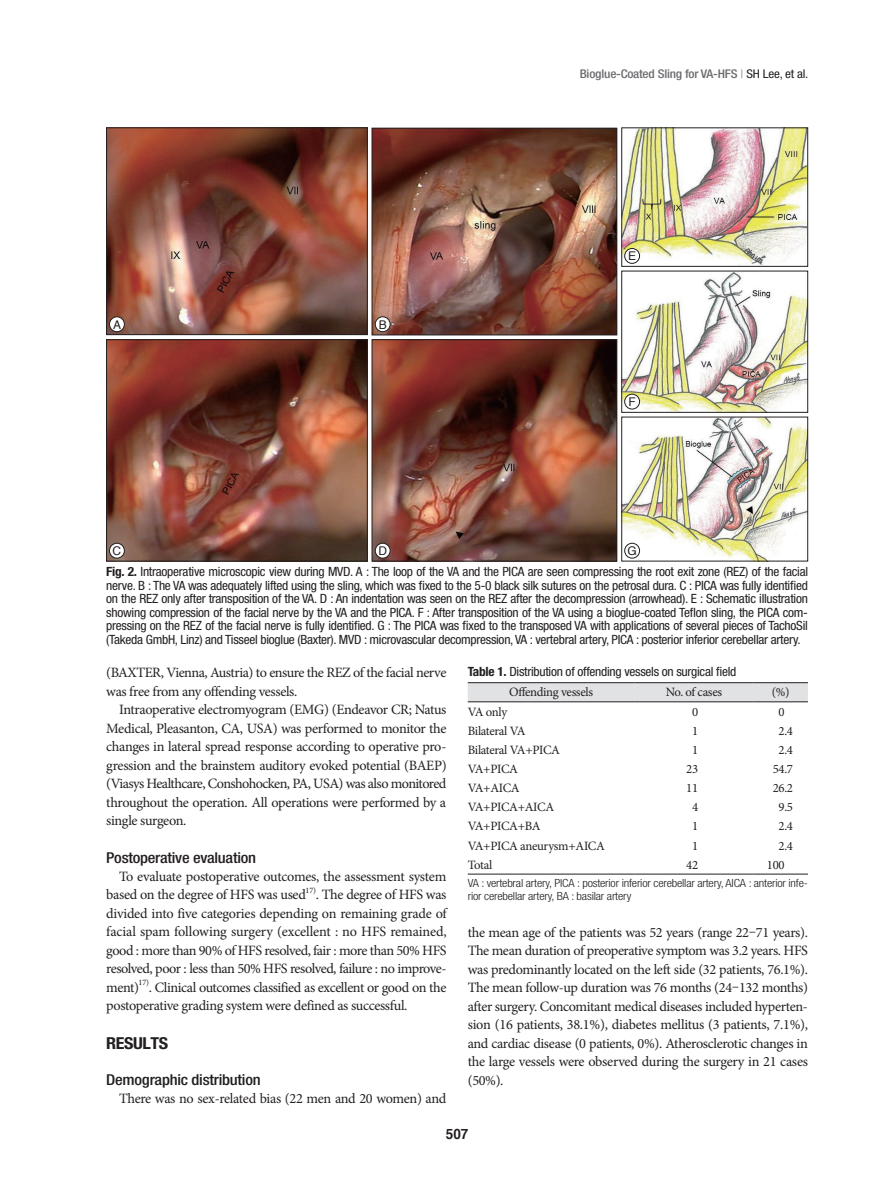
<style>
.page{position:relative;width:893px;height:1191px;background:#fff}
.page>*{position:absolute;margin:0;border:0;box-sizing:border-box;transform-origin:0 0}
.큰제목{font:700 condensed 16.5px "Helvetica Neue LT Std";letter-spacing:-.025em;color:#231f20;scale:1.1 1}
._1_꼴{font:500 condensed 15px "Helvetica Neue LT Std";letter-spacing:-.015em;color:#231f20;scale:1.1 1}
.본문_JKNS{font:14.25px/18.5px "Minion Pro";letter-spacing:-.03em;color:#231f20}
.t1{font:700 14.25px "Helvetica";color:#231f20;scale:.95 1}
.그림제목_JKNS{font:condensed 12.75px/13.5px "Helvetica Neue LT Std";letter-spacing:-.02em;color:#231f20;text-align:justify;scale:1.05 1}
.표본문_JKNS{font:12.75px "Minion Pro";letter-spacing:-.025em;color:#231f20}
.표제목_JKNS{font:condensed 12.75px "Helvetica Neue LT Std";letter-spacing:-.02em;color:#231f20;scale:1.05 1}
.런닝_JKNS{font:500 condensed 12px "Helvetica Neue LT Std";letter-spacing:-.015em;color:#6c6d70;scale:1.1 1}
.t2{font:12px "Helvetica";color:#231f20}
.표설명_JKNS{font:300 condensed 11.25px/13.5px "Helvetica Neue LT Std";letter-spacing:-.015em;color:#231f20;scale:1.1 1}
.본문_JKNS-2{font:8.25px "Minion Pro";color:#231f20}
.s1{color:#a8a9ad}
.s2{font-weight:400;color:#231f20}
.s3{font-weight:700}
.s4{color:#fff}
</style>
<div class="page">
<img style="left:108px;top:341px;width:258px;height:218px">
<div style="left:106px;top:339px;width:262px;height:222px;border:1px solid #231f20"></div>
<img style="left:374px;top:341px;width:241px;height:218px">
<div style="left:372px;top:339px;width:245px;height:222px;border:1px solid #231f20"></div>
<img style="left:108px;top:130px;width:258px;height:203px">
<div style="left:106px;top:128px;width:262px;height:207px;border:1px solid #231f20"></div>
<img style="left:374px;top:130px;width:241px;height:203px">
<div style="left:372px;top:128px;width:245px;height:207px;border:1px solid #231f20"></div>
<img style="left:623px;top:130px;width:183px;height:134px">
<div style="left:621px;top:128px;width:187px;height:138px;border:1px solid #231f20"></div>
<img style="left:623px;top:273px;width:183px;height:137px">
<div style="left:621px;top:271px;width:187px;height:141px;border:1px solid #231f20"></div>
<img style="left:623px;top:419px;width:183px;height:140px">
<div style="left:621px;top:417px;width:187px;height:144px;border:1px solid #231f20"></div>
<div style="left:109px;top:317px;width:15px;height:15px;background:#fff;border-radius:50%"></div>
<div style="left:109px;top:316px;width:16px;height:16px;border:1px solid #231f20;border-radius:50%"></div>
<div style="left:109px;top:543px;width:15px;height:15px;background:#fff;border-radius:50%"></div>
<div style="left:109px;top:543px;width:16px;height:15px;border:1px solid #231f20;border-radius:50%"></div>
<div style="left:375px;top:317px;width:15px;height:15px;background:#fff;border-radius:50%"></div>
<div style="left:375px;top:316px;width:15px;height:16px;border:1px solid #231f20;border-radius:50%"></div>
<div style="left:375px;top:543px;width:15px;height:15px;background:#fff;border-radius:50%"></div>
<div style="left:375px;top:543px;width:15px;height:15px;border:1px solid #231f20;border-radius:50%"></div>
<div style="left:625px;top:248px;width:15px;height:15px;background:#fff;border-radius:50%"></div>
<div style="left:624px;top:248px;width:16px;height:16px;border:1px solid #231f20;border-radius:50%"></div>
<div style="left:625px;top:394px;width:15px;height:15px;background:#fff;border-radius:50%"></div>
<div style="left:624px;top:394px;width:16px;height:15px;border:1px solid #231f20;border-radius:50%"></div>
<div style="left:625px;top:543px;width:15px;height:15px;background:#fff;border-radius:50%"></div>
<div style="left:624px;top:543px;width:16px;height:15px;border:1px solid #231f20;border-radius:50%"></div>
<svg style="left:468px;top:702px;width:340px;height:172px"></svg>
<div style="left:468px;top:683px;width:340px;height:18px;background:#e1e2e4"></div>
<hr style="left:468px;top:701px;width:166px;height:1px;background:#231f20">
<hr style="left:634px;top:701px;width:119px;height:1px;background:#231f20">
<hr style="left:753px;top:701px;width:55px;height:1px;background:#231f20">
<hr style="left:468px;top:682px;width:166px;height:1px;background:#231f20">
<hr style="left:634px;top:682px;width:119px;height:1px;background:#231f20">
<hr style="left:753px;top:682px;width:55px;height:1px;background:#231f20">
<hr style="left:468px;top:874px;width:166px;height:1px;background:#231f20">
<hr style="left:634px;top:874px;width:119px;height:1px;background:#231f20">
<hr style="left:753px;top:874px;width:55px;height:1px;background:#231f20">
<p class="런닝_JKNS" style="left:580px;top:67px;width:209px">Bioglue-Coated Sling for VA-HFS <span class="s1">|</span> <span class="s2">SH Lee, et al.</span></p>
<p class="t2" style="left:113px;top:315px;width:10px">A</p>
<p class="t2" style="left:113px;top:541px;width:10px">C</p>
<p class="t2" style="left:379px;top:315px;width:10px">B</p>
<p class="t2" style="left:378px;top:541px;width:10px">D</p>
<p class="t2" style="left:628px;top:247px;width:10px">E</p>
<p class="t2" style="left:628px;top:392px;width:9px">F</p>
<p class="t2" style="left:627px;top:541px;width:11px">G</p>
<p class="그림제목_JKNS" style="left:106px;top:565px;width:670px"><span class="s3">Fig. 2.</span> Intraoperative microscopic view during MVD. A : The loop of the VA and the PICA are seen compressing the root exit zone (REZ) of the facial nerve. B : The VA was adequately lifted using the sling, which was fixed to the 5-0 black silk sutures on the petrosal dura. C : PICA was fully identified on the REZ only after transposition of the VA. D : An indentation was seen on the REZ after the decompression (arrowhead). E : Schematic illustration showing compression of the facial nerve by the VA and the PICA. F : After transposition of the VA using a bioglue-coated Teflon sling, the PICA com&shy;pressing on the REZ of the facial nerve is fully identified. G : The PICA was fixed to the transposed VA with applications of several pieces of TachoSil (Takeda GmbH, Linz) and Tisseel bioglue (Baxter). MVD : microvascular decompression, VA : vertebral artery, PICA : posterior inferior cerebellar artery.</p>
<p class="본문_JKNS" style="left:106px;top:663px;width:342px">(BAXTER, Vienna, Austria) to ensure the REZ of the facial nerve was free from any offending vessels.</p>
<p class="본문_JKNS" style="left:106px;top:700px;width:342px;text-align:justify;text-indent:13px">Intraoperative electromyogram (EMG) (Endeavor CR; Natus Medical, Pleasanton, CA, USA) was performed to monitor the changes in lateral spread response according to operative pro&shy;gression and the brainstem auditory evoked potential (BAEP) (Viasys Healthcare, Conshohocken, PA, USA) was also monitored throughout the operation. All operations were performed by a single surgeon.</p>
<p class="_1_꼴" style="left:106px;top:849px;width:138px">Postoperative evaluation</p>
<p class="본문_JKNS" style="left:106px;top:867px;width:342px;text-indent:13px">To evaluate postoperative outcomes, the assessment system based on the degree of HFS was used</p>
<p class="본문_JKNS-2" style="left:306px;top:884px;width:12px">17)</p>
<p class="본문_JKNS" style="left:106px;top:885px;width:342px;text-align:justify;text-indent:210px">. The degree of HFS was divided into five categories depending on remaining grade of facial spam following surgery (excellent : no HFS remained, good : more than 90% of HFS resolved, fair : more than 50% HFS resolved, poor : less than 50% HFS resolved, failure : no improve&shy;ment)</p>
<p class="본문_JKNS-2" style="left:139px;top:977px;width:12px">17)</p>
<p class="본문_JKNS" style="left:106px;top:978px;width:342px;text-indent:42px">. Clinical outcomes classified as excellent or good on the postoperative grading system were defined as successful.</p>
<p class="큰제목" style="left:106px;top:1033px;width:58px">RESULTS</p>
<p class="_1_꼴" style="left:106px;top:1071px;width:142px">Demographic distribution</p>
<p class="본문_JKNS" style="left:119px;top:1089px;width:329px">There was no sex-related bias (22 men and 20 women) and</p>
<p class="표제목_JKNS" style="left:468px;top:664px;width:257px"><span class="s3">Table 1.</span> Distribution of offending vessels on surgical field</p>
<p class="표본문_JKNS" style="left:509px;top:684px;width:85px">Offending vessels</p>
<p class="표본문_JKNS" style="left:666px;top:684px;width:58px">No. of cases</p>
<p class="표본문_JKNS" style="left:772px;top:684px;width:19px">(%)</p>
<p class="표본문_JKNS" style="left:468px;top:703px;width:41px">VA only</p>
<p class="표본문_JKNS" style="left:692px;top:703px;width:8px">0</p>
<p class="표본문_JKNS" style="left:468px;top:722px;width:59px">Bilateral VA</p>
<p class="표본문_JKNS" style="left:692px;top:722px;width:8px">1</p>
<p class="표본문_JKNS" style="left:778px;top:722px;width:16px">2.4</p>
<p class="표본문_JKNS" style="left:468px;top:741px;width:94px">Bilateral VA+PICA</p>
<p class="표본문_JKNS" style="left:692px;top:741px;width:8px">1</p>
<p class="표본문_JKNS" style="left:778px;top:741px;width:16px">2.4</p>
<p class="표본문_JKNS" style="left:468px;top:760px;width:52px">VA+PICA</p>
<p class="표본문_JKNS" style="left:686px;top:760px;width:13px">23</p>
<p class="표본문_JKNS" style="left:773px;top:760px;width:22px">54.7</p>
<p class="표본문_JKNS" style="left:468px;top:779px;width:53px">VA+AICA</p>
<p class="표본문_JKNS" style="left:686px;top:779px;width:13px">11</p>
<p class="표본문_JKNS" style="left:773px;top:779px;width:22px">26.2</p>
<p class="표본문_JKNS" style="left:468px;top:798px;width:88px">VA+PICA+AICA</p>
<p class="표본문_JKNS" style="left:692px;top:798px;width:8px">4</p>
<p class="표본문_JKNS" style="left:778px;top:798px;width:16px">9.5</p>
<p class="표본문_JKNS" style="left:468px;top:817px;width:74px">VA+PICA+BA</p>
<p class="표본문_JKNS" style="left:692px;top:817px;width:8px">1</p>
<p class="표본문_JKNS" style="left:778px;top:817px;width:16px">2.4</p>
<p class="표본문_JKNS" style="left:468px;top:837px;width:139px">VA+PICA aneurysm+AICA</p>
<p class="표본문_JKNS" style="left:692px;top:837px;width:8px">1</p>
<p class="표본문_JKNS" style="left:778px;top:837px;width:16px">2.4</p>
<p class="표본문_JKNS" style="left:468px;top:856px;width:26px">Total</p>
<p class="표본문_JKNS" style="left:686px;top:856px;width:13px">42</p>
<p class="표본문_JKNS" style="left:767px;top:856px;width:28px">100<span class="s4">0.</span></p>
<p class="표설명_JKNS" style="left:468px;top:876px;width:311px">VA : vertebral artery, PICA : posterior inferior cerebellar artery, AICA : anterior infe&shy;rior cerebellar artery, BA : basilar artery</p>
<p class="본문_JKNS" style="left:468px;top:922px;width:342px;text-align:justify">the mean age of the patients was 52 years (range 22–71 years).<br>The mean duration of preoperative symptom was 3.2 years. HFS was predominantly located on the left side (32 patients, 76.1%).<br>The mean follow-up duration was 76 months (24–132 months) after surgery. Concomitant medical diseases included hyperten&shy;sion (16 patients, 38.1%), diabetes mellitus (3 patients, 7.1%), and cardiac disease (0 patients, 0%). Atherosclerotic changes in the large vessels were observed during the surgery in 21 cases (50%).</p>
<p class="t1" style="left:446px;top:1123px;width:25px">507</p>
</div>
